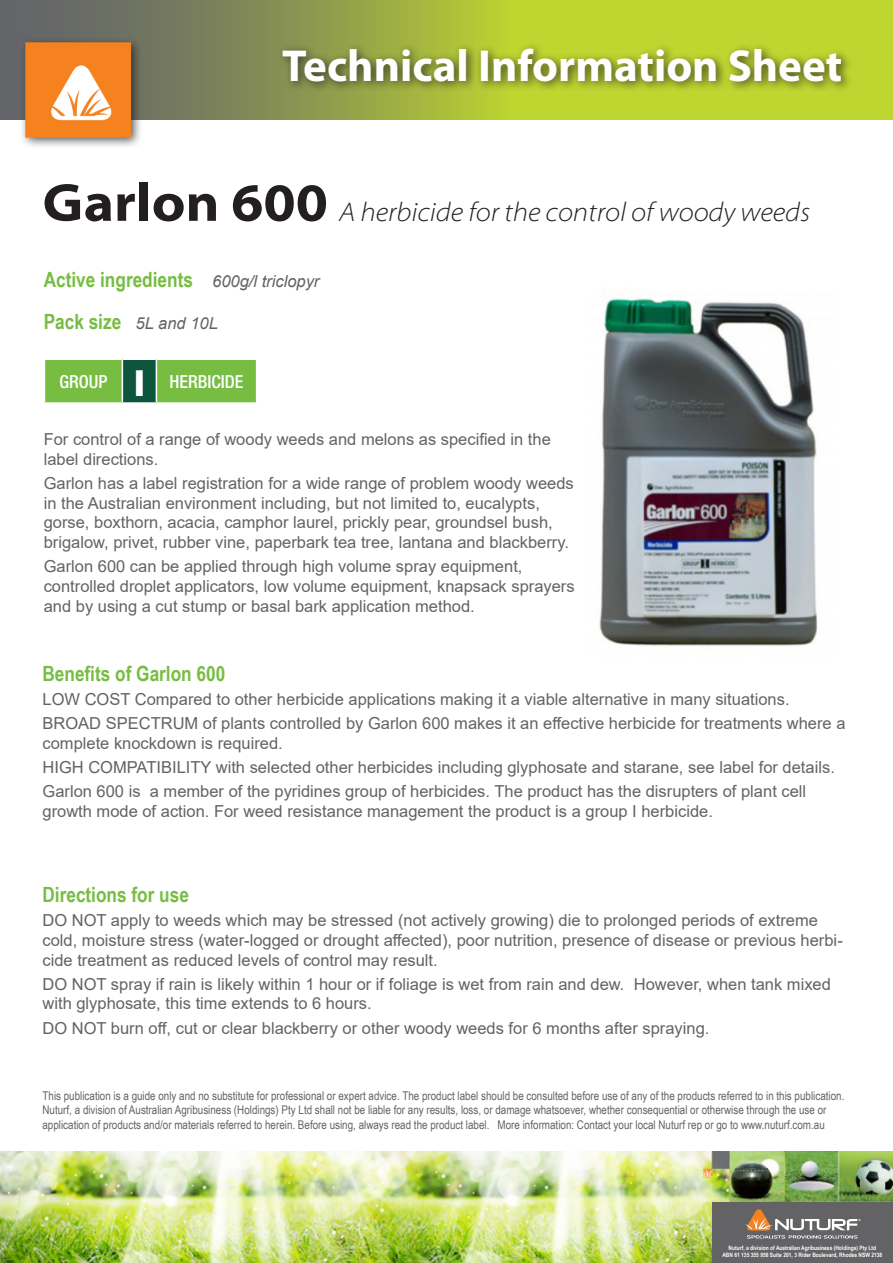
<style>
.page{position:relative;width:893px;height:1263px;background:#fff}
.page>*{position:absolute;margin:0;border:0;box-sizing:border-box;transform-origin:0 0}
.t1{font:700 45px "Myriad Pro";color:#fff}
.t2{font:900 condensed 36px "Helvetica Neue";color:#fff}
.t3{font:italic 300 semi-expanded 27px "Myriad Pro";color:#231f20}
.t4{font:700 21px "Arial Narrow";color:#77bd42}
.t5{font:500 condensed 18px "Helvetica Neue";color:#fff}
.t6{font:16.5px/19.8px "Arial";color:#636366}
.t7{font:12px/14.4px "Arial Narrow";color:#636366}
.t8{font:700 6px "Arial Narrow";color:#fff}
.s1{font-weight:700;font-style:normal;font-size:54px}
.s2{font-family:"Arial";font-weight:400;font-style:italic;font-size:16.5px;color:#636366}
</style>
<div class="page">
<img style="left:599px;top:297px;width:219px;height:349px">
<div style="left:45px;top:360px;width:211px;height:42px;background:#77bd42"></div>
<div style="left:122px;top:359px;width:34px;height:44px;background:#0e553e"></div>
<hr style="left:122px;top:358px;width:34px;height:2px;background:#fff">
<hr style="left:122px;top:360px;width:1px;height:42px;background:#fff">
<hr style="left:156px;top:360px;width:1px;height:42px;background:#fff">
<hr style="left:122px;top:402px;width:34px;height:2px;background:#fff">
<div style="left:0;top:0;width:893px;height:120px;background:#bed630"></div>
<div style="left:0;top:0;width:509px;height:120px;background:linear-gradient(to right,#595770,#b3c936)"></div>
<div style="left:20px;top:36px;width:122px;height:113px;background:#231f20;opacity:.75"></div>
<img style="left:26px;top:42px;width:104px;height:95px">
<div style="left:277px;top:43px;width:576px;height:50px;background:#231f20;opacity:.75"></div>
<img style="left:0;top:1151px;width:893px;height:112px">
<div style="left:712px;top:1203px;width:181px;height:60px;background:#636366"></div>
<svg style="left:745px;top:1209px;width:116px;height:29px"></svg>
<p class="t1" style="left:282px;top:36px;width:562px">Technical Information Sheet</p>
<p class="t3" style="left:43px;top:197px;width:769px"><span class="s1">Garlon 600</span> A herbicide for the control of woody weeds</p>
<p class="t4" style="left:44px;top:264px;width:277px">Active ingredients <span class="s2">600g/l triclopyr</span></p>
<p class="t4" style="left:44px;top:306px;width:176px">Pack size <span class="s2">5L and 10L</span></p>
<p class="t5" style="left:59px;top:371px;width:50px">GROUP</p>
<p class="t2" style="left:135px;top:361px;width:11px">I</p>
<p class="t5" style="left:170px;top:371px;width:75px">HERBICIDE</p>
<p class="t6" style="left:44px;top:429px;width:509px">For control of a range of woody weeds and melons as specified in the label directions.</p>
<p class="t6" style="left:44px;top:473px;width:532px">Garlon has a label registration for a wide range of problem woody weeds in the Australian environment including, but not limited to, eucalypts, gorse, boxthorn, acacia, camphor laurel, prickly pear, groundsel bush, brigalow, privet, rubber vine, paperbark tea tree, lantana and blackberry.</p>
<p class="t6" style="left:44px;top:556px;width:532px">Garlon 600 can be applied through high volume spray equipment, controlled droplet applicators, low volume equipment, knapsack sprayers and by using a cut stump or basal bark application method.</p>
<p class="t4" style="left:43px;top:658px;width:184px">Benefits of Garlon 600</p>
<p class="t6" style="left:43px;top:689px;width:749px">LOW COST Compared to other herbicide applications making it a viable alternative in many situations.</p>
<p class="t6" style="left:43px;top:714px;width:804px">BROAD SPECTRUM of plants controlled by Garlon 600 makes it an effective herbicide for treatments where a complete knockdown is required.</p>
<p class="t6" style="left:43px;top:757px;width:794px">HIGH COMPATIBILITY with selected other herbicides including glyphosate and starane, see label for details.</p>
<p class="t6" style="left:43px;top:781px;width:765px">Garlon 600 is a member of the pyridines group of herbicides. The product has the disrupters of plant cell growth mode of action. For weed resistance management the product is a group I herbicide.</p>
<p class="t4" style="left:43px;top:879px;width:148px">Directions for use</p>
<p class="t6" style="left:43px;top:910px;width:802px">DO NOT apply to weeds which may be stressed (not actively growing) die to prolonged periods of extreme cold, moisture stress (water-logged or drought affected), poor nutrition, presence of disease or previous herbi&shy;cide treatment as reduced levels of control may result.</p>
<p class="t6" style="left:43px;top:974px;width:790px">DO NOT spray if rain is likely within 1 hour or if foliage is wet from rain and dew. However, when tank mixed with glyphosate, this time extends to 6 hours.</p>
<p class="t6" style="left:43px;top:1018px;width:668px">DO NOT burn off, cut or clear blackberry or other woody weeds for 6 months after spraying.</p>
<p class="t7" style="left:43px;top:1088px;width:803px">This publication is a guide only and no substitute for professional or expert advice. The product label should be consulted before use of any of the products referred to in this publication.</p>
<p class="t7" style="left:43px;top:1102px;width:785px">Nuturf, a division of Australian Agribusiness (Holdings) Pty Ltd shall not be liable for any results, loss, or damage whatsoever, whether consequential or otherwise through the use or application of products and/or materials referred to herein. Before using, always read the product label. More information: Contact your local Nuturf rep or go to www.nuturf.com.au</p>
<p class="t8" style="left:729px;top:1243px;width:149px">Nuturf, a division of Australian Agribusiness (Holdings) Pty Ltd</p>
<p class="t8" style="left:722px;top:1250px;width:161px">ABN 61 135 355 958 Suite 201, 3 Rider Boulevard, Rhodes NSW 2138</p>
</div>
